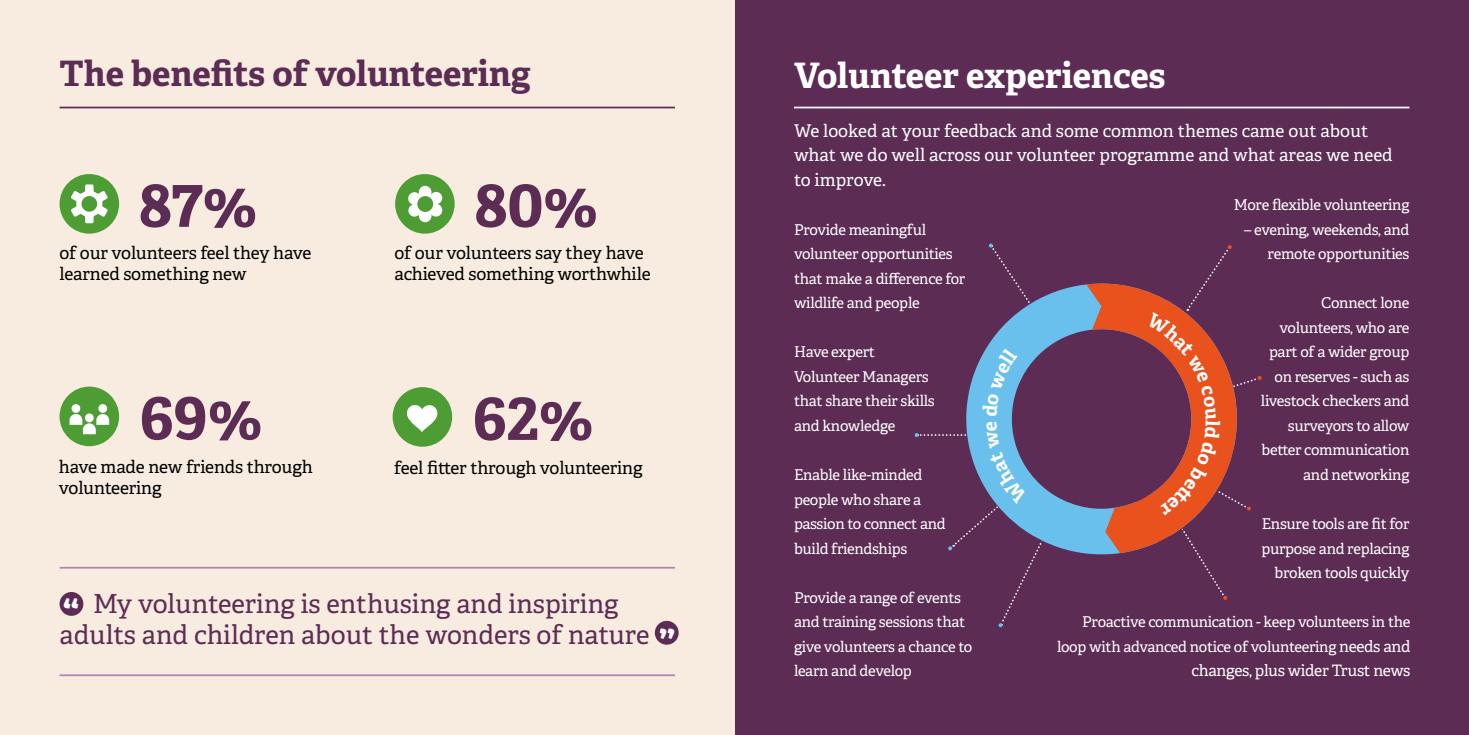
<style>
.page{position:relative;width:1469px;height:735px;background:#fff}
.page>*{position:absolute;margin:0;border:0;box-sizing:border-box;transform-origin:0 0}
.t1{font:700 61.25px "Adelle";letter-spacing:-.015em;color:#5d2c55}
.t2{font:700 43.75px "Adelle";color:#fff}
.t3{font:700 35px "Adelle";color:#5d2c55}
.t4{font:700 35px "Adelle";letter-spacing:-.005em;color:#fff}
.t5{font:26.25px/31.5px "Adelle";color:#5d2c55;text-align:center}
.t6{font:17.5px/21px "Adelle";letter-spacing:-.01em;color:#000}
.t7{font:17.5px/24.5px "Adelle";color:#fff}
.t8{font:15.75px "Adelle";letter-spacing:-.02em;color:#fff}
.t9{font:14.88px/24.5px "Adelle";letter-spacing:-.02em;color:#fff}
.s1{font-size:15.75px}
</style>
<div class="page">
<div style="left:734px;top:0;width:734px;height:734px;background:#5d2c55"></div>
<div style="left:0;top:0;width:734px;height:734px;background:#f7ecdf"></div>
<hr style="left:60px;top:107px;width:615px;height:1px;background:#5d2c55">
<hr style="left:794px;top:107px;width:615px;height:1px;background:#fff">
<div style="left:60px;top:591px;width:23px;height:24px;background:#5d2c55;border-radius:50%"></div>
<div style="left:655px;top:620px;width:23px;height:24px;background:#5d2c55;border-radius:50%"></div>
<div style="left:60px;top:174px;width:59px;height:59px;background:#4e9d34;border-radius:50%"></div>
<div style="left:392px;top:387px;width:60px;height:59px;background:#4e9d34;border-radius:50%"></div>
<div style="left:395px;top:174px;width:59px;height:59px;background:#4e9d34;border-radius:50%"></div>
<div style="left:60px;top:386px;width:59px;height:60px;background:#4e9d34;border-radius:50%"></div>
<hr style="left:60px;top:566px;width:615px;height:2px;background:#b282b7">
<hr style="left:60px;top:674px;width:615px;height:1px;background:#b282b7">
<svg style="left:407px;top:405px;width:30px;height:27px"></svg>
<svg style="left:71px;top:184px;width:37px;height:39px"></svg>
<div style="left:72px;top:404px;width:8px;height:8px;background:#fff;border-radius:50%"></div>
<div style="left:98px;top:404px;width:9px;height:8px;background:#fff;border-radius:50%"></div>
<svg style="left:69px;top:413px;width:40px;height:21px"></svg>
<svg style="left:408px;top:186px;width:34px;height:36px"></svg>
<div style="left:417px;top:196px;width:16px;height:16px;background:#4e9d34;border-radius:50%"></div>
<svg style="left:914px;top:243px;width:347px;height:384px"></svg>
<h3 class="t3" style="left:60px;top:51px;width:473px">The benefits of volunteering</h3>
<h3 class="t4" style="left:794px;top:53px;width:373px">Volunteer experiences</h3>
<p class="t7" style="left:794px;top:118px;width:600px">We looked at your feedback and some common themes came out about what we do well across our volunteer programme and what areas we need to improve.</p>
<p class="t9" style="left:794px;top:217px;width:173px">Provide meaningful volunteer opportunities that make a difference for wildlife and people</p>
<p class="t9" style="left:794px;top:340px;width:142px">Have expert<br>Volunteer Managers that share their skills and knowledge</p>
<p class="t9" style="left:794px;top:462px;width:153px">Enable like-minded people who share a passion to connect and build friendships</p>
<p class="t9" style="left:794px;top:585px;width:180px">Provide a range of events and training sessions that give volunteers a chance to learn and develop</p>
<h1 class="t1" style="left:139px;top:166px;width:119px">87%</h1>
<p class="t6" style="left:60px;top:243px;width:253px">of our volunteers feel they have learned something new</p>
<h1 class="t1" style="left:474px;top:166px;width:125px">80%</h1>
<p class="t9" style="left:1233px;top:193px;width:177px">More flexible volunteering</p>
<p class="t9" style="left:1243px;top:217px;width:167px;text-align:right">– evening, weekends, and remote opportunities</p>
<p class="t6" style="left:394px;top:243px;width:258px">of our volunteers say they have achieved something worthwhile</p>
<p class="t9" style="left:1260px;top:291px;width:150px;text-align:right">Connect lone volunteers, who are part of a wider group on reserves - such as livestock checkers and surveyors to allow better communication and networking</p>
<p class="t9" style="left:1261px;top:511px;width:149px;text-align:right">Ensure tools are fit for purpose and replacing broken tools quickly</p>
<h1 class="t1" style="left:139px;top:378px;width:125px">69%</h1>
<h1 class="t1" style="left:472px;top:379px;width:123px">62%</h1>
<p class="t6" style="left:59px;top:456px;width:255px">have made new friends through volunteering</p>
<p class="t6" style="left:394px;top:457px;width:250px">feel fitter through volunteering</p>
<h3 class="t5" style="left:60px;top:587px;width:591px">My volunteering is enthusing and inspiring adults and children about the wonders of nature</h3>
<h2 class="t2" style="left:62px;top:588px;width:19px">“</h2>
<p class="t9" style="left:1057px;top:609px;width:355px;text-align:right">Proactive communication - keep volunteers in the loop with advanced notice of volunteering <span class="s1">needs and</span></p>
<p class="t8" style="left:1191px;top:660px;width:220px">changes, plus wider Trust news</p>
<h2 class="t2" style="left:676px;top:647px;width:19px;rotate:-180deg">“</h2>
</div>
